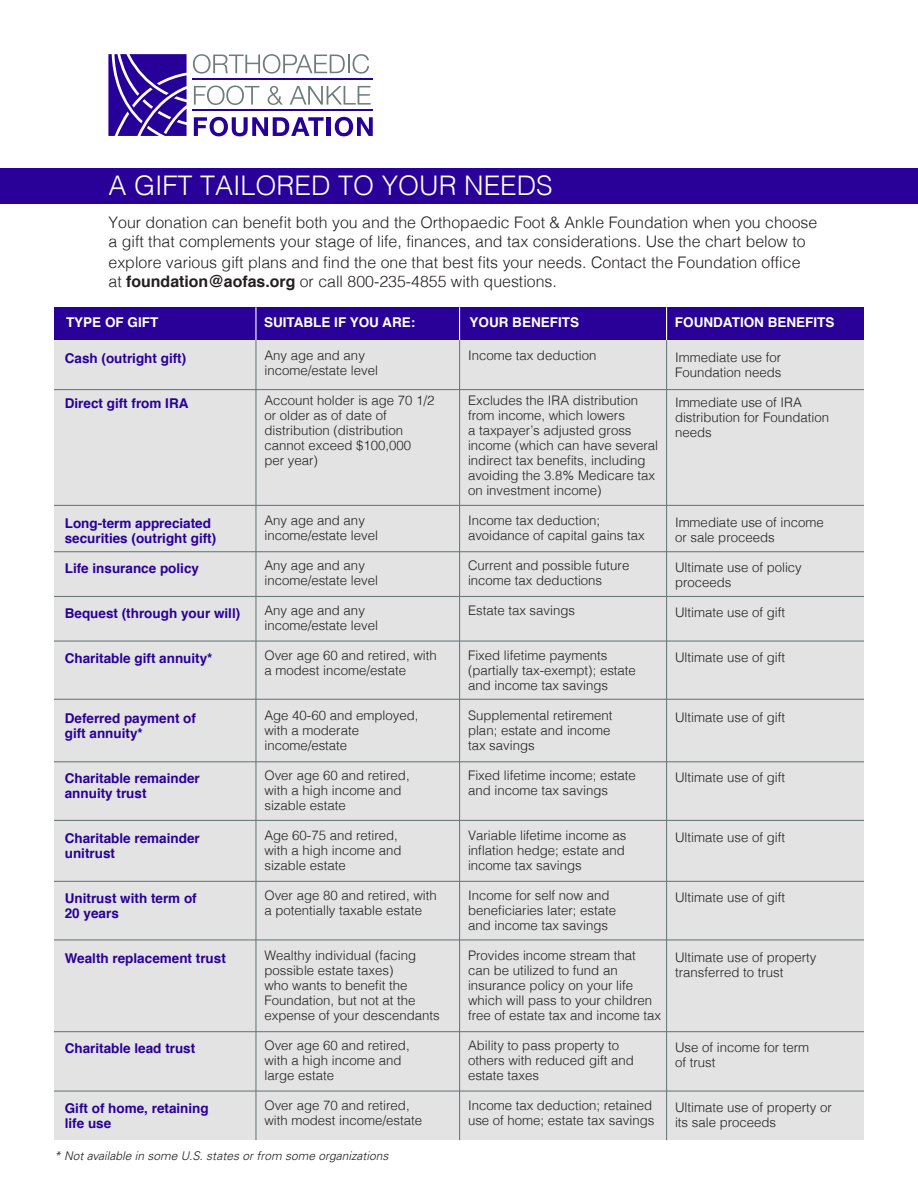
<style>
.page{position:relative;width:918px;height:1188px;background:#fff}
.page>*{position:absolute;margin:0;border:0;box-sizing:border-box;transform-origin:0 0}
.t1{font:300 27px "Helvetica";color:#fff}
.t2{font:300 15.9px/19px "Helvetica";color:#231f20}
.t3{font:700 13.5px/15px "Helvetica";color:#290098}
.t4{font:700 13.5px "Helvetica";color:#fff}
.body{font:300 13.2px/15px "Helvetica";color:#231f20}
.t5{font:italic 300 12px "Univers";color:#231f20}
.s1{font-weight:700}
</style>
<div class="page">
<div style="left:54px;top:340px;width:810px;height:800px;background:#e3e3e4"></div>
<svg style="left:108px;top:54px;width:79px;height:82px;background:#4f31ab"></svg>
<svg style="left:193px;top:54px;width:176px;height:20px"></svg>
<svg style="left:194px;top:86px;width:65px;height:19px"></svg>
<svg style="left:268px;top:86px;width:15px;height:19px"></svg>
<svg style="left:290px;top:86px;width:81px;height:19px"></svg>
<svg style="left:194px;top:117px;width:130px;height:19px"></svg>
<hr style="left:327px;top:117px;width:4px;height:19px;background:#260098">
<svg style="left:335px;top:117px;width:38px;height:19px"></svg>
<hr style="left:193px;top:79px;width:180px;height:1px;background:#260098">
<hr style="left:193px;top:109px;width:180px;height:1px;background:#260098">
<div style="left:0;top:168px;width:918px;height:35px;background:#290098"></div>
<hr style="left:54px;top:389px;width:810px;height:1px;background:#6f7c7d">
<hr style="left:54px;top:505px;width:810px;height:1px;background:#6f7c7d">
<hr style="left:255px;top:340px;width:2px;height:800px;background:#6f7c7d">
<hr style="left:54px;top:551px;width:810px;height:1px;background:#6f7c7d">
<hr style="left:54px;top:596px;width:810px;height:1px;background:#6f7c7d">
<hr style="left:54px;top:640px;width:810px;height:2px;background:#6f7c7d">
<hr style="left:459px;top:340px;width:1px;height:800px;background:#6f7c7d">
<hr style="left:666px;top:340px;width:1px;height:800px;background:#6f7c7d">
<hr style="left:54px;top:699px;width:810px;height:1px;background:#6f7c7d">
<hr style="left:54px;top:761px;width:810px;height:1px;background:#6f7c7d">
<hr style="left:54px;top:820px;width:810px;height:1px;background:#6f7c7d">
<hr style="left:54px;top:939px;width:810px;height:1px;background:#6f7c7d">
<div style="left:54px;top:307px;width:810px;height:33px;background:#290098"></div>
<hr style="left:255px;top:307px;width:2px;height:33px;background:#fff">
<hr style="left:459px;top:307px;width:1px;height:33px;background:#fff">
<hr style="left:666px;top:307px;width:1px;height:33px;background:#fff">
<hr style="left:54px;top:881px;width:810px;height:1px;background:#6f7c7d">
<hr style="left:54px;top:1031px;width:810px;height:1px;background:#6f7c7d">
<hr style="left:54px;top:1090px;width:810px;height:2px;background:#6f7c7d">
<p class="t1" style="left:109px;top:162px;width:446px">A GIFT TAILORED TO YOUR NEEDS</p>
<p class="t2" style="left:109px;top:212px;width:710px">Your donation can benefit both you and the Orthopaedic Foot &amp; Ankle Foundation when you choose a gift that complements your stage of life, finances, and tax considerations. Use the chart below to</p>
<p class="t2" style="left:109px;top:252px;width:693px">explore various gift plans and find the one that best fits your needs. Contact the Foundation office at <span class="s1">foundation@aofas.org</span> or call 800-235-4855 with questions.</p>
<p class="t4" style="left:66px;top:311px;width:94px">TYPE OF GIFT</p>
<p class="t4" style="left:264px;top:311px;width:153px">SUITABLE IF YOU ARE:</p>
<p class="t4" style="left:470px;top:311px;width:111px">YOUR BENEFITS</p>
<p class="t4" style="left:675px;top:311px;width:161px">FOUNDATION BENEFITS</p>
<p class="t3" style="left:65px;top:351px;width:123px">Cash (outright gift)</p>
<p class="t3" style="left:65px;top:396px;width:125px">Direct gift from IRA</p>
<p class="t3" style="left:65px;top:516px;width:153px">Long-term appreciated securities (outright gift)</p>
<p class="t3" style="left:65px;top:561px;width:136px">Life insurance policy</p>
<p class="t3" style="left:65px;top:606px;width:177px">Bequest (through your will)</p>
<p class="t3" style="left:65px;top:651px;width:149px">Charitable gift annuity*</p>
<p class="t3" style="left:65px;top:711px;width:133px">Deferred payment of</p>
<p class="t3" style="left:65px;top:726px;width:80px">gift annuity*</p>
<p class="t3" style="left:65px;top:771px;width:137px">Charitable remainder annuity trust</p>
<p class="t3" style="left:65px;top:831px;width:137px">Charitable remainder unitrust</p>
<p class="t3" style="left:65px;top:891px;width:134px">Unitrust with term of</p>
<p class="t3" style="left:65px;top:906px;width:56px">20 years</p>
<p class="t3" style="left:65px;top:951px;width:163px">Wealth replacement trust</p>
<p class="t3" style="left:65px;top:1041px;width:132px">Charitable lead trust</p>
<p class="t3" style="left:65px;top:1101px;width:146px">Gift of home, retaining</p>
<p class="t3" style="left:65px;top:1116px;width:48px">life use</p>
<p class="body" style="left:264px;top:347px;width:102px">Any age and any</p>
<p class="body" style="left:264px;top:362px;width:115px">income/estate level</p>
<p class="body" style="left:264px;top:392px;width:172px">Account holder is age 70 1/2</p>
<p class="body" style="left:264px;top:407px;width:140px">or older as of date of distribution (distribution</p>
<p class="body" style="left:264px;top:437px;width:148px">cannot exceed $100,000</p>
<p class="body" style="left:264px;top:452px;width:55px">per year)</p>
<p class="body" style="left:264px;top:512px;width:102px">Any age and any</p>
<p class="body" style="left:264px;top:527px;width:115px">income/estate level</p>
<p class="body" style="left:264px;top:557px;width:102px">Any age and any</p>
<p class="body" style="left:264px;top:572px;width:115px">income/estate level</p>
<p class="body" style="left:264px;top:602px;width:102px">Any age and any</p>
<p class="body" style="left:264px;top:617px;width:115px">income/estate level</p>
<p class="body" style="left:264px;top:647px;width:174px">Over age 60 and retired, with</p>
<p class="body" style="left:264px;top:662px;width:143px">a modest income/estate</p>
<p class="body" style="left:264px;top:707px;width:156px">Age 40-60 and employed, with a moderate</p>
<p class="body" style="left:264px;top:737px;width:84px">income/estate</p>
<p class="body" style="left:264px;top:767px;width:147px">Over age 60 and retired,</p>
<p class="body" style="left:264px;top:782px;width:139px">with a high income and sizable estate</p>
<p class="body" style="left:264px;top:827px;width:135px">Age 60-75 and retired,</p>
<p class="body" style="left:264px;top:842px;width:139px">with a high income and sizable estate</p>
<p class="body" style="left:264px;top:887px;width:174px">Over age 80 and retired, with a potentially taxable estate</p>
<p class="body" style="left:264px;top:947px;width:177px">Wealthy individual (facing possible estate taxes)<br>who wants to benefit the<br>Foundation, but not at the expense of your descendants</p>
<p class="body" style="left:264px;top:1037px;width:147px">Over age 60 and retired,</p>
<p class="body" style="left:264px;top:1052px;width:139px">with a high income and</p>
<p class="body" style="left:264px;top:1067px;width:71px">large estate</p>
<p class="body" style="left:264px;top:1097px;width:147px">Over age 70 and retired,</p>
<p class="body" style="left:264px;top:1112px;width:159px">with modest income/estate</p>
<p class="t5" style="left:54px;top:1149px;width:336px">* Not available in some U.S. states or from some organizations</p>
<p class="body" style="left:468px;top:347px;width:130px">Income tax deduction</p>
<p class="body" style="left:468px;top:392px;width:192px">Excludes the IRA distribution from income, which lowers<br>a taxpayer’s adjusted gross income (which can have several indirect tax benefits, including avoiding the 3.8% Medicare tax on investment income)</p>
<p class="body" style="left:468px;top:512px;width:178px">Income tax deduction; avoidance of capital gains tax</p>
<p class="body" style="left:468px;top:557px;width:163px">Current and possible future income tax deductions</p>
<p class="body" style="left:468px;top:602px;width:109px">Estate tax savings</p>
<p class="body" style="left:468px;top:647px;width:141px">Fixed lifetime payments</p>
<p class="body" style="left:468px;top:662px;width:169px">(partially tax-exempt); estate</p>
<p class="body" style="left:468px;top:677px;width:142px">and income tax savings</p>
<p class="body" style="left:468px;top:707px;width:146px">Supplemental retirement</p>
<p class="body" style="left:468px;top:722px;width:144px">plan; estate and income</p>
<p class="body" style="left:468px;top:737px;width:68px">tax savings</p>
<p class="body" style="left:468px;top:767px;width:169px">Fixed lifetime income; estate and income tax savings</p>
<p class="body" style="left:468px;top:827px;width:160px;text-align:justify">Variable lifetime income as inflation hedge; estate and income tax savings</p>
<p class="body" style="left:468px;top:887px;width:150px">Income for self now and beneficiaries later; estate</p>
<p class="body" style="left:468px;top:917px;width:142px">and income tax savings</p>
<p class="body" style="left:468px;top:947px;width:169px">Provides income stream that</p>
<p class="body" style="left:468px;top:962px;width:194px">can be utilized to fund an insurance policy on your life which will pass to your children free of estate tax and income tax</p>
<p class="body" style="left:468px;top:1037px;width:153px">Ability to pass property to</p>
<p class="body" style="left:468px;top:1052px;width:167px">others with reduced gift and estate taxes</p>
<p class="body" style="left:468px;top:1097px;width:188px">Income tax deduction; retained use of home; estate tax savings</p>
<p class="body" style="left:675px;top:349px;width:108px">Immediate use for</p>
<p class="body" style="left:675px;top:364px;width:108px">Foundation needs</p>
<p class="body" style="left:675px;top:394px;width:156px">Immediate use of IRA distribution for Foundation needs</p>
<p class="body" style="left:675px;top:514px;width:150px">Immediate use of income</p>
<p class="body" style="left:675px;top:529px;width:101px">or sale proceeds</p>
<p class="body" style="left:675px;top:559px;width:128px">Ultimate use of policy</p>
<p class="body" style="left:675px;top:574px;width:58px">proceeds</p>
<p class="body" style="left:675px;top:604px;width:112px">Ultimate use of gift</p>
<p class="body" style="left:675px;top:649px;width:112px">Ultimate use of gift</p>
<p class="body" style="left:675px;top:709px;width:112px">Ultimate use of gift</p>
<p class="body" style="left:675px;top:769px;width:112px">Ultimate use of gift</p>
<p class="body" style="left:675px;top:829px;width:112px">Ultimate use of gift</p>
<p class="body" style="left:675px;top:889px;width:112px">Ultimate use of gift</p>
<p class="body" style="left:675px;top:949px;width:143px">Ultimate use of property transferred to trust</p>
<p class="body" style="left:675px;top:1039px;width:136px">Use of income for term</p>
<p class="body" style="left:675px;top:1054px;width:42px">of trust</p>
<p class="body" style="left:675px;top:1099px;width:158px">Ultimate use of property or</p>
<p class="body" style="left:675px;top:1114px;width:103px">its sale proceeds</p>
</div>
